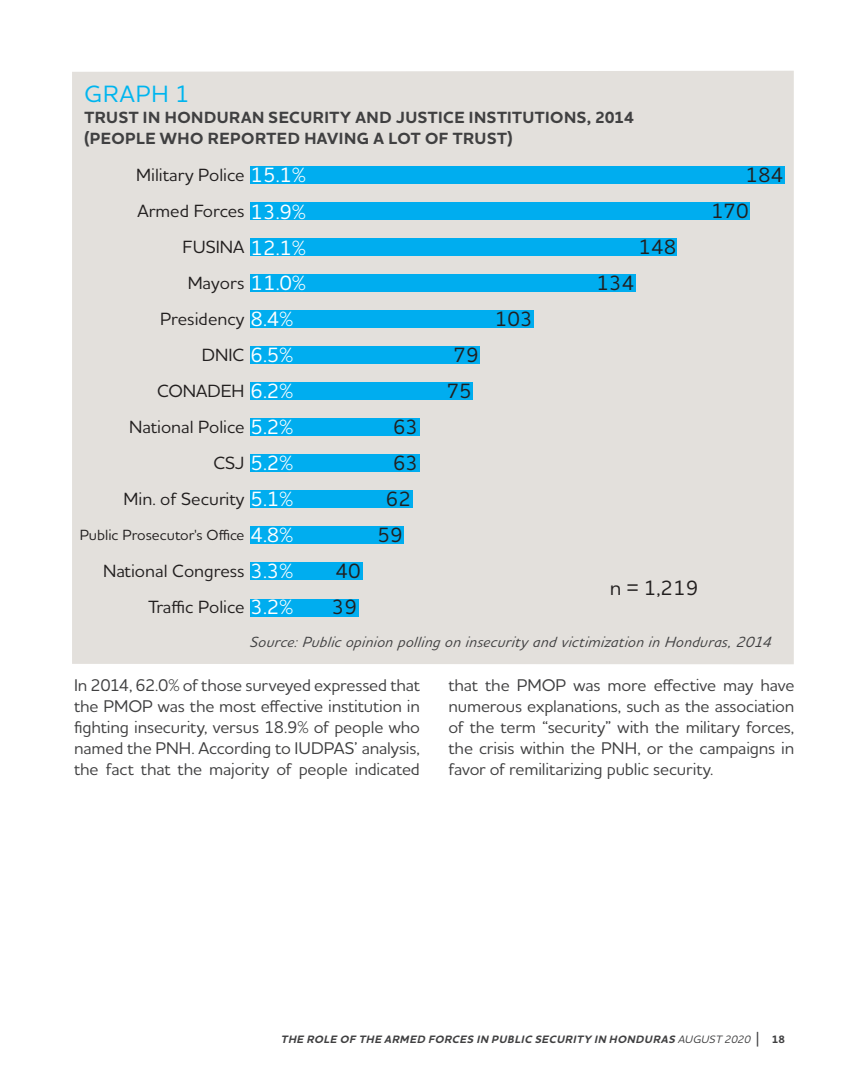
<style>
.page{position:relative;width:866px;height:1080px;background:#fff}
.page>*{position:absolute;margin:0;border:0;box-sizing:border-box;transform-origin:0 0}
.t1{font:500 24px "Houschka Alt Pro";letter-spacing:.035em;color:#00b5ef}
.t2{font:500 21px/36px "Houschka Alt Pro";color:#fff;text-align:justify}
.t3{font:500 21px "Houschka Alt Pro";color:#221f1f}
.t4{font:500 18px/36px "Houschka Alt Pro";color:#221f1f;text-align:right}
.t5{font:500 17.25px/21px "Houschka Alt Pro";letter-spacing:-.01em;color:#404041;text-align:justify}
.t6{font:700 16.5px/21px "Houschka Alt Pro";letter-spacing:.025em;color:#404041}
.t7{font:italic 500 15px "Houschka Alt Pro";letter-spacing:.03em;color:#404041}
.t8{font:500 15px "Houschka Alt Pro";color:#221f1f}
.t9{font:italic 700 10.95px "Houschka Alt Pro";color:#404041}
.s1{font-weight:500}
.s2{font-weight:500;font-style:normal;font-size:16.35px}
.s3{font-style:normal}
</style>
<div class="page">
<div style="left:72px;top:71px;width:721px;height:593px;background:#e3e0dc"></div>
<div style="left:250px;top:166px;width:535px;height:18px;background:#00adef"></div>
<div style="left:250px;top:202px;width:500px;height:18px;background:#00adef"></div>
<div style="left:250px;top:238px;width:427px;height:18px;background:#00adef"></div>
<div style="left:250px;top:274px;width:385px;height:18px;background:#00adef"></div>
<div style="left:250px;top:310px;width:284px;height:18px;background:#00adef"></div>
<div style="left:250px;top:599px;width:108px;height:18px;background:#00adef"></div>
<div style="left:250px;top:346px;width:230px;height:18px;background:#00adef"></div>
<div style="left:250px;top:382px;width:222px;height:18px;background:#00adef"></div>
<div style="left:250px;top:418px;width:169px;height:18px;background:#00adef"></div>
<div style="left:250px;top:454px;width:169px;height:18px;background:#00adef"></div>
<div style="left:250px;top:490px;width:162px;height:18px;background:#00adef"></div>
<div style="left:250px;top:526px;width:153px;height:18px;background:#00adef"></div>
<div style="left:250px;top:562px;width:112px;height:18px;background:#00adef"></div>
<h1 class="t1" style="left:85px;top:83px;width:106px">GRAPH 1</h1>
<p class="t6" style="left:84px;top:108px;width:551px">TRUST IN HONDURAN SECURITY AND JUSTICE INSTITUTIONS, 2014 (PEOPLE WHO REPORTED HAVING A LOT OF TRUST)</p>
<p class="t2" style="left:250px;top:158px;width:57px">15.1% 13.9% 12.1% 11.0% 8.4%</p>
<p class="t4" style="left:123px;top:158px;width:122px">Military Police<br>Armed Forces<br>FUSINA<br>Mayors<br>Presidency<br>DNIC<br>CONADEH<br>National Police<br>CSJ<br>Min. of Security</p>
<p class="t8" style="left:80px;top:529px;width:166px">Public Prosecutor's Office</p>
<p class="t4" style="left:103px;top:554px;width:143px">National Congress<br>Traffic Police</p>
<p class="t2" style="left:250px;top:338px;width:44px">6.5%</p>
<p class="t3" style="left:453px;top:345px;width:27px">79</p>
<p class="t2" style="left:250px;top:374px;width:44px">6.2%</p>
<p class="t3" style="left:446px;top:381px;width:27px">75</p>
<p class="t2" style="left:250px;top:410px;width:44px">5.2%</p>
<p class="t3" style="left:393px;top:417px;width:27px">63</p>
<p class="t2" style="left:250px;top:446px;width:44px">5.2%</p>
<p class="t3" style="left:393px;top:453px;width:27px">63</p>
<p class="t2" style="left:250px;top:482px;width:44px">5.1%</p>
<p class="t3" style="left:386px;top:489px;width:27px">62</p>
<p class="t2" style="left:250px;top:518px;width:44px">4.8%</p>
<p class="t3" style="left:377px;top:525px;width:27px">59</p>
<p class="t2" style="left:250px;top:554px;width:44px">3.3%</p>
<p class="t3" style="left:335px;top:561px;width:27px">40</p>
<p class="t2" style="left:250px;top:591px;width:44px">3.2%</p>
<p class="t3" style="left:332px;top:598px;width:27px">39</p>
<p class="t3" style="left:494px;top:309px;width:39px">103</p>
<p class="t3" style="left:638px;top:237px;width:39px">148</p>
<p class="t3" style="left:596px;top:273px;width:39px">134</p>
<p class="t3" style="left:609px;top:578px;width:90px">n = 1,219</p>
<p class="t3" style="left:745px;top:165px;width:39px">184</p>
<p class="t3" style="left:710px;top:201px;width:39px">170</p>
<p class="t7" style="left:249px;top:636px;width:526px">Source: Public opinion polling on insecurity and victimization in Honduras, 2014</p>
<p class="t5" style="left:74px;top:676px;width:347px">In 2014, 62.0% of those surveyed expressed that the PMOP was the most effective institution in fighting insecurity, versus 18.9% of people who named the PNH. According to IUDPAS’ analysis, the fact that the majority of people indicated</p>
<p class="t5" style="left:448px;top:676px;width:347px">that the PMOP was more effective may have numerous explanations, such as the association of the term “security” with the military forces, the crisis within the PNH, or the campaigns in favor of remilitarizing public security.</p>
<p class="t9" style="left:281px;top:1035px;width:505px">THE ROLE OF THE ARMED FORCES IN PUBLIC SECURITY IN HONDURAS <span class="s1">AUGUST 2020</span> <span class="s2">|</span> <span class="s3">1 8</span></p>
</div>
